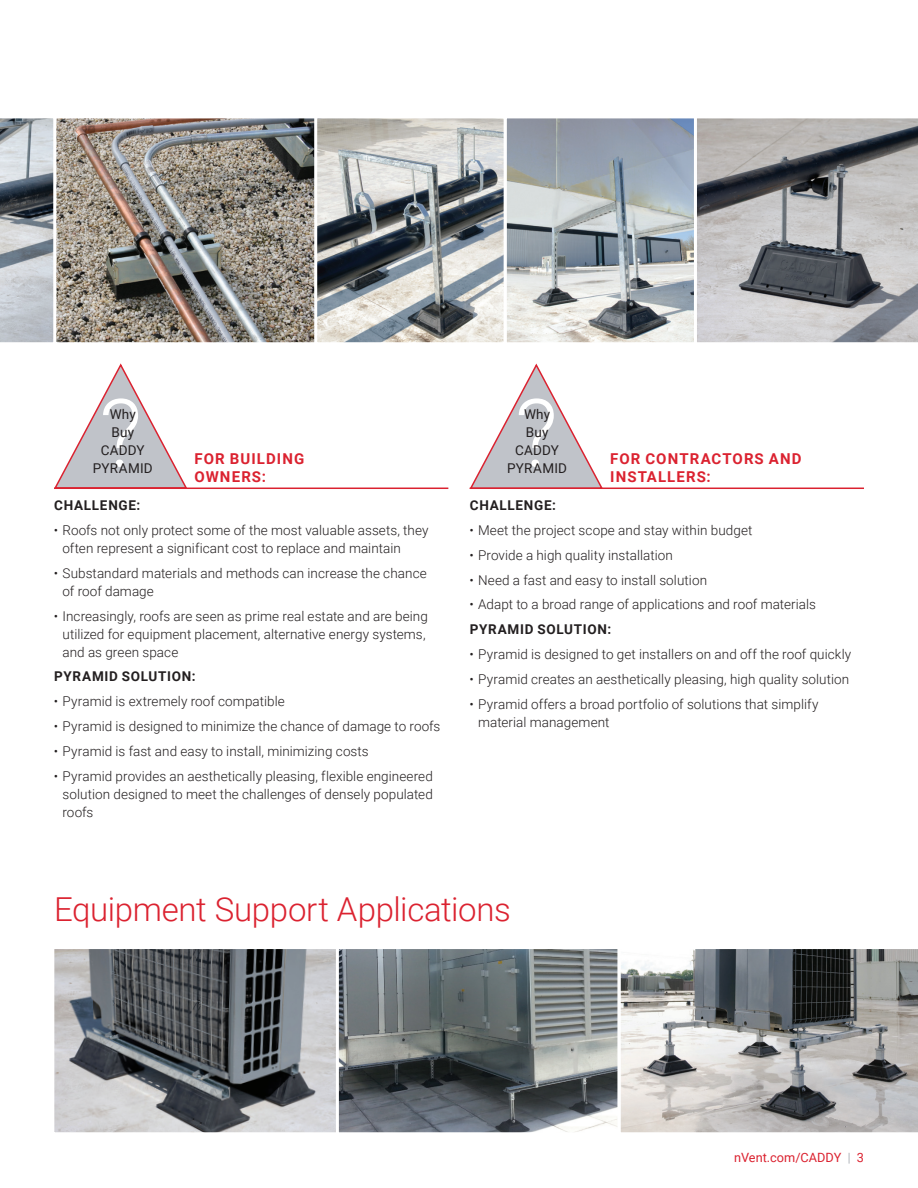
<style>
.page{position:relative;width:918px;height:1188px;background:#fff}
.page>*{position:absolute;margin:0;border:0;box-sizing:border-box;transform-origin:0 0}
.t1{font:300 94.5px "Roboto";color:#fff}
.t2{font:300 33px "Roboto";letter-spacing:-.01em;color:#db2230}
.t3{font:700 15px/18px "Roboto";letter-spacing:.075em;color:#db2230}
.t4{font:300 13.5px/18px "Roboto";letter-spacing:.005em;color:#231f20}
.t5{font:700 13.5px "Roboto";letter-spacing:.055em;color:#231f20}
.t6{font:13.5px/18px "Roboto";letter-spacing:.015em;color:#231f20;text-align:center}
.t7{font:12.75px "Roboto";color:#db2230}
.s1{font-weight:300;color:#8f959e}
</style>
<div class="page">
<img style="left:57px;top:119px;width:257px;height:222px">
<svg style="left:0;top:118px;width:53px;height:225px;background:#a6acb3"></svg>
<div style="left:53px;top:115px;width:266px;height:230px;border:3px solid #fff"></div>
<img style="left:318px;top:119px;width:375px;height:222px">
<svg style="left:697px;top:118px;width:221px;height:225px;background:#9d9ea0"></svg>
<div style="left:504px;top:115px;width:193px;height:230px;border:3px solid #fff"></div>
<svg style="left:54px;top:363px;width:135px;height:125px"></svg>
<hr style="left:54px;top:488px;width:394px;height:1px;background:#db2230">
<hr style="left:470px;top:488px;width:394px;height:1px;background:#db2230">
<img style="left:55px;top:950px;width:562px;height:181px">
<div style="left:51px;top:946px;width:288px;height:189px;border:3px solid #fff"></div>
<div style="left:336px;top:946px;width:285px;height:189px;border:3px solid #fff"></div>
<svg style="left:618px;top:946px;width:300px;height:189px;background:#a0a1a1"></svg>
<div style="left:314px;top:115px;width:193px;height:230px;border:3px solid #fff"></div>
<svg style="left:469px;top:363px;width:135px;height:126px"></svg>
<h1 class="t1" style="left:99px;top:367px;width:44px">?</h1>
<p class="t6" style="left:93px;top:405px;width:61px">Why<br>Buy<br>CADDY<br>PYRAMID</p>
<p class="t3" style="left:195px;top:449px;width:111px">FOR BUILDING<br>OWNERS:</p>
<p class="t5" style="left:54px;top:496px;width:88px">CHALLENGE:</p>
<p class="t4" style="left:62px;top:521px;width:368px;text-indent:-9px">• Roofs not only protect some of the most valuable assets, they often represent a significant cost to replace and maintain</p>
<p class="t4" style="left:62px;top:563px;width:366px;text-indent:-9px">• Substandard materials and methods can increase the chance of roof damage</p>
<p class="t4" style="left:62px;top:606px;width:367px;text-indent:-9px">• Increasingly, roofs are seen as prime real estate and are being utilized for equipment placement, alternative energy systems, and as green space</p>
<p class="t5" style="left:54px;top:667px;width:143px">PYRAMID SOLUTION:</p>
<p class="t4" style="left:54px;top:692px;width:232px">• Pyramid is extremely roof compatible</p>
<p class="t4" style="left:54px;top:717px;width:388px">• Pyramid is designed to minimize the chance of damage to roofs</p>
<p class="t4" style="left:54px;top:741px;width:316px">• Pyramid is fast and easy to install, minimizing costs</p>
<p class="t4" style="left:62px;top:766px;width:372px;text-align:justify;text-indent:-9px">• Pyramid provides an aesthetically pleasing, flexible engineered solution designed to meet the challenges of densely populated roofs</p>
<h1 class="t1" style="left:515px;top:367px;width:44px">?</h1>
<p class="t6" style="left:507px;top:405px;width:61px">Why<br>Buy<br>CADDY<br>PYRAMID</p>
<p class="t3" style="left:610px;top:449px;width:193px">FOR CONTRACTORS AND<br>INSTALLERS:</p>
<p class="t5" style="left:470px;top:496px;width:88px">CHALLENGE:</p>
<p class="t4" style="left:470px;top:521px;width:284px">• Meet the project scope and stay within budget</p>
<p class="t4" style="left:470px;top:545px;width:205px">• Provide a high quality installation</p>
<p class="t4" style="left:470px;top:570px;width:239px">• Need a fast and easy to install solution</p>
<p class="t4" style="left:470px;top:595px;width:348px">• Adapt to a broad range of applications and roof materials</p>
<p class="t5" style="left:470px;top:620px;width:143px">PYRAMID SOLUTION:</p>
<p class="t4" style="left:470px;top:645px;width:383px">• Pyramid is designed to get installers on and off the roof quickly</p>
<p class="t4" style="left:470px;top:669px;width:381px">• Pyramid creates an aesthetically pleasing, high quality solution</p>
<p class="t4" style="left:478px;top:694px;width:342px;text-indent:-9px">• Pyramid offers a broad portfolio of solutions that simplify material management</p>
<h2 class="t2" style="left:54px;top:886px;width:458px">Equipment Support Applications</h2>
<p class="t7" style="left:734px;top:1148px;width:131px">nVent.com/CADDY <span class="s1">|</span> 3</p>
</div>
